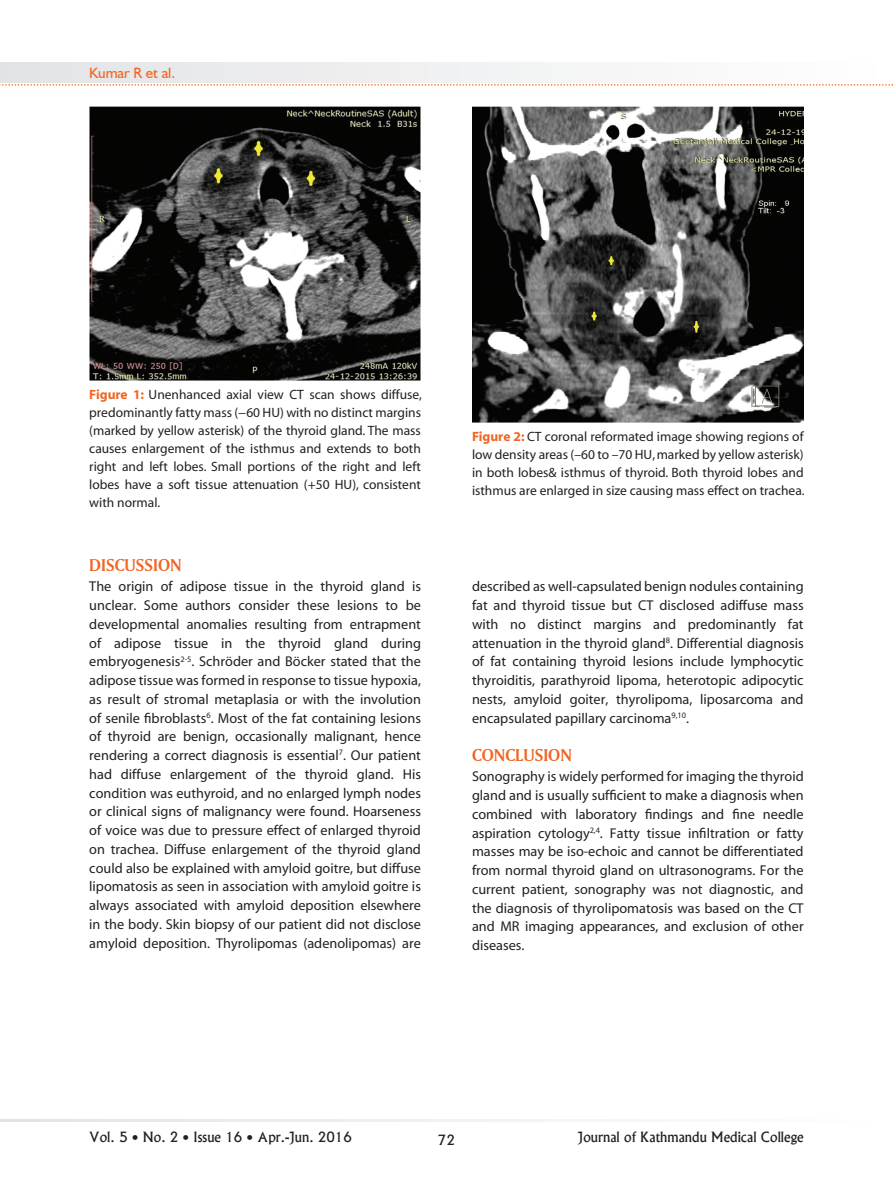
<style>
.page{position:relative;width:893px;height:1191px;background:#fff}
.page>*{position:absolute;margin:0;border:0;box-sizing:border-box;transform-origin:0 0}
.t1{font:18px "Amerigo BT Bold A";color:#f36421}
.t2{font:15px "Humanist 521 BT";color:#f36421}
.t3{font:14.25px/18.8px "Myriad";color:#231f20;text-align:justify}
.t4{font:13.5px/18px "Myriad";color:#231f20;text-align:justify}
.t5{font:13.5px "Alaska";color:#231f20}
.s1{font-weight:700;color:#f36421}
</style>
<div class="page">
<svg style="left:0;top:1119px;width:577px;height:2px"></svg>
<svg style="left:0;top:63px;width:893px;height:23px"></svg>
<img style="left:89px;top:106px;width:332px;height:274px">
<img style="left:472px;top:106px;width:332px;height:316px">
<p class="t2" style="left:89px;top:63px;width:87px">Kumar R et al.</p>
<p class="t4" style="left:89px;top:386px;width:334px"><span class="s1">Figure 1:</span> Unenhanced axial view CT scan shows diffuse, predominantly fatty mass (−60 HU) with no distinct margins (marked by yellow asterisk) of the thyroid gland. The mass causes enlargement of the isthmus and extends to both right and left lobes. Small portions of the right and left lobes have a soft tissue attenuation (+50 HU), consistent with normal.</p>
<p class="t1" style="left:89px;top:554px;width:94px">DISCUSSION</p>
<p class="t3" style="left:89px;top:578px;width:333px">The origin of adipose tissue in the thyroid gland is unclear. Some authors consider these lesions to be developmental anomalies resulting from entrapment of adipose tissue in the thyroid gland during embryogenesis<sup>2-5</sup>. Schröder and Böcker stated that the adipose tissue was formed in response to tissue hypoxia, as result of stromal metaplasia or with the involution of senile fibroblasts<sup>6</sup>. Most of the fat containing lesions of thyroid are benign, occasionally malignant, hence rendering a correct diagnosis is essential<sup>7</sup>. Our patient had diffuse enlargement of the thyroid gland. His condition was euthyroid, and no enlarged lymph nodes or clinical signs of malignancy were found. Hoarseness of voice was due to pressure effect of enlarged thyroid on trachea. Diffuse enlargement of the thyroid gland could also be explained with amyloid goitre, but diffuse lipomatosis as seen in association with amyloid goitre is always associated with amyloid deposition elsewhere in the body. Skin biopsy of our patient did not disclose amyloid deposition. Thyrolipomas (adenolipomas) are</p>
<p class="t4" style="left:472px;top:428px;width:334px"><span class="s1">Figure 2:</span> CT coronal reformated image showing regions of low density areas (–60 to –70 HU, marked by yellow asterisk) in both lobes&amp; isthmus of thyroid. Both thyroid lobes and isthmus are enlarged in size causing mass effect on trachea.</p>
<p class="t3" style="left:472px;top:578px;width:333px">described as well-capsulated benign nodules containing fat and thyroid tissue but CT disclosed adiffuse mass with no distinct margins and predominantly fat attenuation in the thyroid gland<sup>8</sup>. Differential diagnosis of fat containing thyroid lesions include lymphocytic thyroiditis, parathyroid lipoma, heterotopic adipocytic nests, amyloid goiter, thyrolipoma, liposarcoma and encapsulated papillary carcinoma<sup>9,10</sup>.</p>
<p class="t1" style="left:472px;top:744px;width:101px">CONCLUSION</p>
<p class="t3" style="left:472px;top:768px;width:333px">Sonography is widely performed for imaging the thyroid gland and is usually sufficient to make a diagnosis when combined with laboratory findings and fine needle aspiration cytology<sup>2,4</sup>. Fatty tissue infiltration or fatty masses may be iso-echoic and cannot be differentiated from normal thyroid gland on ultrasonograms. For the current patient, sonography was not diagnostic, and the diagnosis of thyrolipomatosis was based on the CT and MR imaging appearances, and exclusion of other diseases.</p>
<p class="t5" style="left:89px;top:1129px;width:264px">Vol. 5 • No. 2 • Issue 16 • Apr.-Jun. 2016</p>
<p class="t5" style="left:578px;top:1129px;width:227px">Journal of Kathmandu Medical College</p>
<p class="t5" style="left:438px;top:1131px;width:19px">72</p>
</div>
